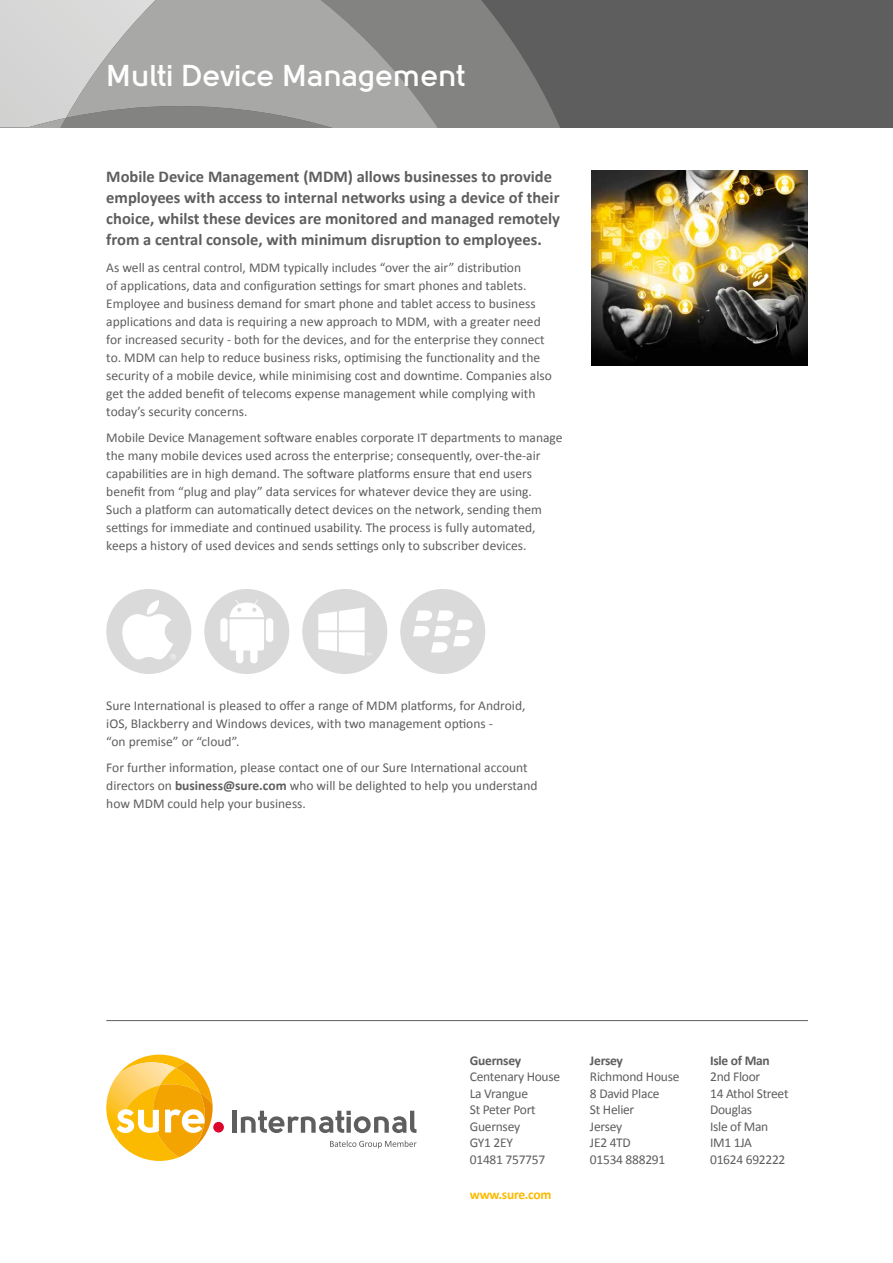
<style>
.page{position:relative;width:893px;height:1263px;background:#fff}
.page>*{position:absolute;margin:0;border:0;box-sizing:border-box;transform-origin:0 0}
.t1{font:700 30px "Solomon";color:#fff}
.t2{font:700 16.5px/21px "Calibri";color:#5f5e5e}
.t3{font:13.5px/18px "Calibri";color:#5f5e5e}
.t4{font:13.5px/16.5px "Calibri";letter-spacing:-.02em;color:#5f5e5e}
.t5{font:700 13.5px "Calibri";letter-spacing:-.02em;color:#5f5e5e}
.t6{font:700 13.5px "Calibri";letter-spacing:-.02em;color:#fbba00}
.s1{font-weight:700}
</style>
<div class="page">
<div style="left:0;top:0;width:876px;height:128px;background:#5f5e5e"></div>
<svg style="left:527px;top:65px;width:33px;height:63px;fill:#838382"></svg>
<svg style="left:0;top:0;width:527px;height:128px;background:#a3a3a3"></svg>
<div style="left:232px;top:1110px;width:5px;height:23px;background:#5f5e5e"></div>
<svg style="left:241px;top:1111px;width:175px;height:22px"></svg>
<div style="left:213px;top:1122px;width:11px;height:10px;background:#dd052b;border-radius:50%"></div>
<svg style="left:106px;top:1054px;width:107px;height:107px"></svg>
<svg style="left:330px;top:1140px;width:87px;height:8px"></svg>
<hr style="left:106px;top:1020px;width:702px;height:1px;background:#5f5e5e">
<img style="left:591px;top:170px;width:217px;height:196px">
<div style="left:204px;top:589px;width:85px;height:85px;background:#dadada;border-radius:50%"></div>
<div style="left:266px;top:618px;width:7px;height:24px;background:#fff;border-radius:4px"></div>
<div style="left:220px;top:618px;width:8px;height:24px;background:#fff;border-radius:4px"></div>
<svg style="left:229px;top:600px;width:35px;height:63px"></svg>
<div style="left:302px;top:589px;width:85px;height:85px;background:#dadada;border-radius:50%"></div>
<svg style="left:318px;top:607px;width:53px;height:49px"></svg>
<div style="left:106px;top:589px;width:85px;height:85px;background:#dadada;border-radius:50%"></div>
<svg style="left:122px;top:600px;width:54px;height:60px"></svg>
<div style="left:400px;top:589px;width:85px;height:85px;background:#dadada;border-radius:50%"></div>
<svg style="left:413px;top:610px;width:60px;height:42px"></svg>
<h1 class="t1" style="left:106px;top:58px;width:361px">Multi Device Management</h1>
<p class="t2" style="left:106px;top:166px;width:455px">Mobile Device Management (MDM) allows businesses to provide employees with access to internal networks using a device of their choice, whilst these devices are monitored and managed remotely from a central console, with minimum disruption to employees.</p>
<p class="t3" style="left:106px;top:259px;width:447px">As well as central control, MDM typically includes “over the air” distribution<br>of applications, data and configuration settings for smart phones and tablets.<br>Employee and business demand for smart phone and tablet access to business applications and data is requiring a new approach to MDM, with a greater need for increased security - both for the devices, and for the enterprise they connect to. MDM can help to reduce business risks, optimising the functionality and the security of a mobile device, while minimising cost and downtime. Companies also get the added benefit of telecoms expense management while complying with today’s security concerns.</p>
<p class="t3" style="left:106px;top:429px;width:458px">Mobile Device Management software enables corporate IT departments to manage the many mobile devices used across the enterprise; consequently, over-the-air capabilities are in high demand. The software platforms ensure that end users benefit from “plug and play” data services for whatever device they are using.<br>Such a platform can automatically detect devices on the network, sending them settings for immediate and continued usability. The process is fully automated, keeps a history of used devices and sends settings only to subscriber devices.</p>
<p class="t3" style="left:106px;top:696px;width:421px">Sure International is pleased to offer a range of MDM platforms, for Android, iOS, Blackberry and Windows devices, with two management options -<br>“on premise” or “cloud”.</p>
<p class="t3" style="left:106px;top:758px;width:433px">For further information, please contact one of our Sure International account directors on <span class="s1">business@sure.com</span> who will be delighted to help you understand how MDM could help your business.</p>
<p class="t5" style="left:470px;top:1052px;width:53px">Guernsey</p>
<p class="t4" style="left:470px;top:1068px;width:92px">Centenary House<br>La Vrangue<br>St Peter Port<br>Guernsey<br>GY1 2EY<br>01481 757757</p>
<p class="t6" style="left:470px;top:1186px;width:83px">www.sure.com</p>
<p class="t5" style="left:590px;top:1051px;width:34px">Jersey</p>
<p class="t4" style="left:590px;top:1068px;width:91px">Richmond House<br>8 David Place<br>St Helier<br>Jersey<br>JE2 4TD<br>01534 888291</p>
<p class="t5" style="left:710px;top:1051px;width:61px">Isle of Man</p>
<p class="t4" style="left:710px;top:1068px;width:80px">2nd Floor<br>14 Athol Street<br>Douglas<br>Isle of Man<br>IM1 1JA<br>01624 692222</p>
</div>
